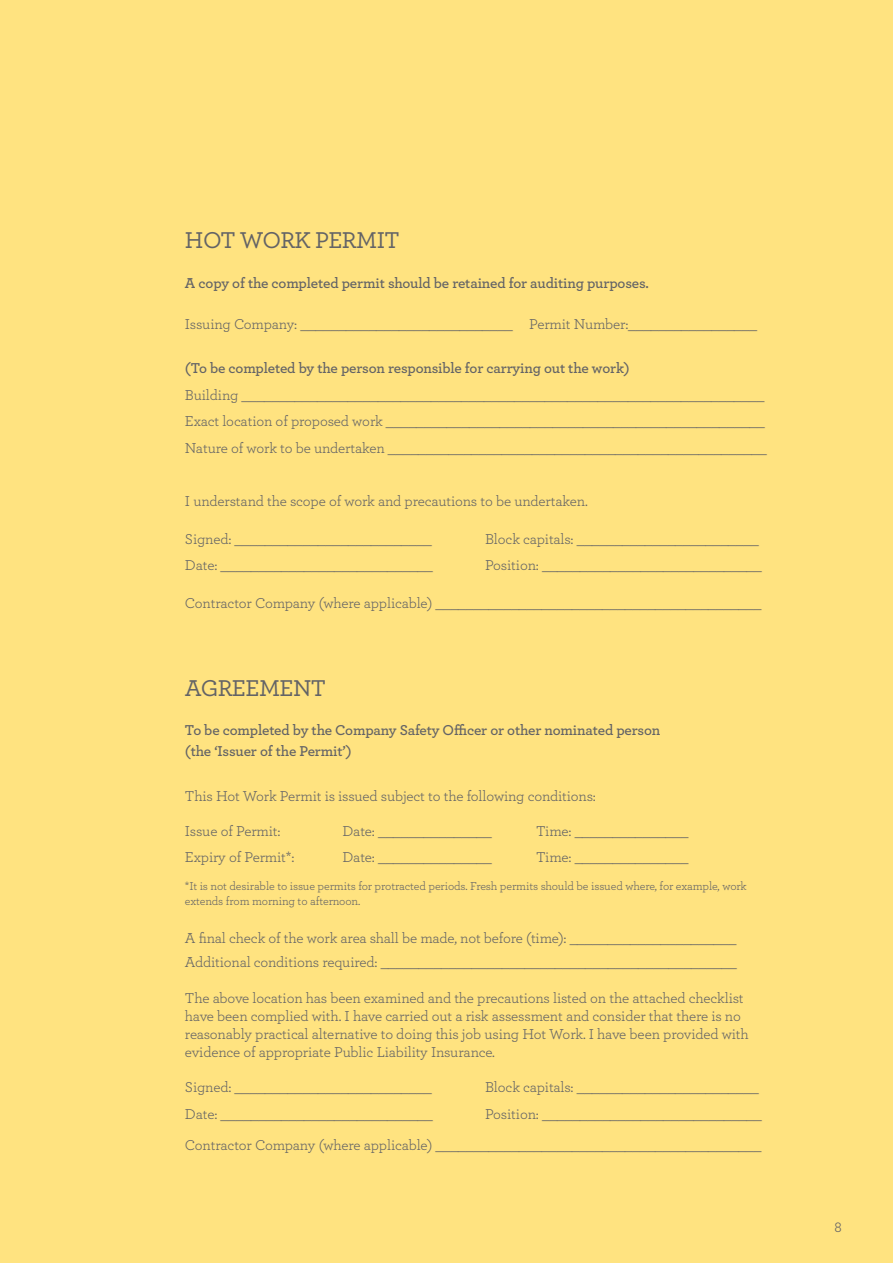
<style>
.page{position:relative;width:893px;height:1263px;background:#ffe380}
.page>*{position:absolute;margin:0;border:0;box-sizing:border-box;transform-origin:0 0}
.t1{font:500 24px "Archer";letter-spacing:-.025em;color:#636366}
.t2{font:15px/18px "Archer";letter-spacing:-.01em;color:#636366}
.t3{font:600 15px/21px "Archer";letter-spacing:-.01em;color:#636366}
.t4{font:12px/15px "Archer";letter-spacing:-.01em;color:#636366}
</style>
<div class="page">
<h1 class="t1" style="left:185px;top:223px;width:216px">HOT WORK PERMIT</h1>
<p class="t3" style="left:185px;top:271px;width:465px">A copy of the completed permit should be retained for auditing purposes.</p>
<p class="t2" style="left:185px;top:314px;width:574px">Issuing Company: ____________________________ Permit Number:_________________</p>
<p class="t3" style="left:185px;top:357px;width:446px">(To be completed by the person responsible for carrying out the work)</p>
<p class="t2" style="left:185px;top:381px;width:583px;line-height:26.5px">Building _____________________________________________________________________<br>Exact location of proposed work __________________________________________________<br>Nature of work to be undertaken __________________________________________________</p>
<p class="t2" style="left:185px;top:491px;width:404px">I understand the scope of work and precautions to be undertaken.</p>
<p class="t2" style="left:185px;top:529px;width:248px">Signed: __________________________</p>
<p class="t2" style="left:485px;top:529px;width:275px">Block capitals: ________________________</p>
<p class="t2" style="left:185px;top:555px;width:249px">Date: ____________________________</p>
<p class="t2" style="left:485px;top:555px;width:278px">Position: _____________________________</p>
<p class="t2" style="left:185px;top:593px;width:578px">Contractor Company (where applicable) ___________________________________________</p>
<h1 class="t1" style="left:185px;top:670px;width:143px">AGREEMENT</h1>
<p class="t3" style="left:185px;top:719px;width:477px">To be completed by the Company Safety Officer or other nominated person (the ‘Issuer of the Permit’)</p>
<p class="t2" style="left:185px;top:786px;width:413px">This Hot Work Permit is issued subject to the following conditions:</p>
<p class="t2" style="left:185px;top:821px;width:97px">Issue of Permit:</p>
<p class="t2" style="left:342px;top:821px;width:151px">Date: _______________</p>
<p class="t2" style="left:536px;top:821px;width:154px">Time: _______________</p>
<p class="t2" style="left:185px;top:847px;width:111px">Expiry of Permit*:</p>
<p class="t2" style="left:342px;top:847px;width:151px">Date: _______________</p>
<p class="t2" style="left:536px;top:847px;width:154px">Time: _______________</p>
<p class="t4" style="left:185px;top:878px;width:563px">*It is not desirable to issue permits for protracted periods. Fresh permits should be issued where, for example, work extends from morning to afternoon.</p>
<p class="t2" style="left:185px;top:925px;width:553px;line-height:24px">A final check of the work area shall be made, not before (time): ______________________<br>Additional conditions required: _______________________________________________</p>
<p class="t2" style="left:185px;top:988px;width:565px">The above location has been examined and the precautions listed on the attached checklist have been complied with. I have carried out a risk assessment and consider that there is no reasonably practical alternative to doing this job using Hot Work. I have been provided with evidence of appropriate Public Liability Insurance.</p>
<p class="t2" style="left:185px;top:1077px;width:248px">Signed: __________________________</p>
<p class="t2" style="left:485px;top:1077px;width:275px">Block capitals: ________________________</p>
<p class="t2" style="left:185px;top:1104px;width:249px">Date: ____________________________</p>
<p class="t2" style="left:185px;top:1097px;width:578px;line-height:31px;text-align:right">Position: _____________________________<br>Contractor Company (where applicable) ___________________________________________</p>
<p class="t2" style="left:835px;top:1218px;width:9px">8</p>
</div>
